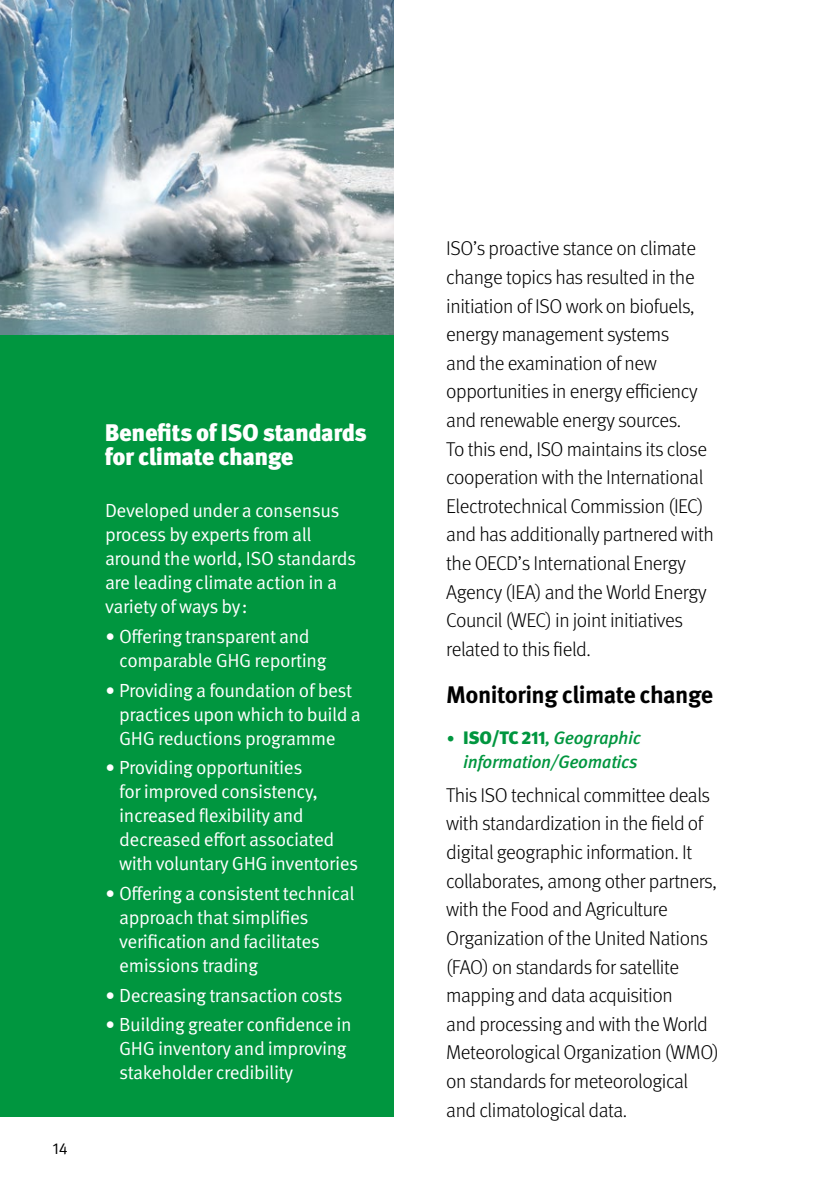
<style>
.page{position:relative;width:840px;height:1191px;background:#fff}
.page>*{position:absolute;margin:0;border:0;box-sizing:border-box;transform-origin:0 0}
.t1{font:900 24px/24px "Meta Pro";letter-spacing:-.02em;color:#fff}
.t2{font:700 24px "Meta Pro";letter-spacing:-.02em;color:#000}
.t3{font:300 20px/28.6px "Meta Pro";letter-spacing:-.02em;color:#000}
.t4{font:19px/24px "Meta Pro Norm";letter-spacing:-.02em;color:#fff}
.t5{font:italic 500 18px/24px "Meta Pro";letter-spacing:-.02em;color:#00963f;text-align:right}
.t6{font:16px "Meta Pro Norm";color:#000}
.s1{font-family:"Meta Serif Pro";font-weight:900}
.s2{font-family:"Meta Serif Pro";font-weight:900;font-style:normal;font-size:16px}
.s3{font-weight:900;font-style:normal}
</style>
<div class="page">
<div style="left:0;top:335px;width:393px;height:781px;background:#00963f"></div>
<img style="left:0;top:0;width:393px;height:335px">
<p class="t6" style="left:52px;top:1136px;width:17px">14</p>
<p class="t1" style="left:105px;top:419px;width:263px">Benefits of ISO standards for climate change</p>
<p class="t4" style="left:105px;top:497px;width:253px">Developed under a consensus process by experts from all around the world, ISO standards are leading climate action in a variety of ways by:</p>
<p class="t4" style="left:119px;top:623px;width:209px;text-indent:-14px"><span class="s1">∙</span> Offering transparent and comparable GHG reporting</p>
<p class="t4" style="left:119px;top:676px;width:243px;text-indent:-14px"><span class="s1">∙</span> Providing a foundation of best practices upon which to build a<br>GHG reductions programme</p>
<p class="t4" style="left:119px;top:754px;width:240px;text-indent:-14px"><span class="s1">∙</span> Providing opportunities<br>for improved consistency, increased flexibility and decreased effort associated with voluntary GHG inventories</p>
<p class="t4" style="left:119px;top:880px;width:237px;text-indent:-14px"><span class="s1">∙</span> Offering a consistent technical approach that simplifies verification and facilitates emissions trading</p>
<p class="t4" style="left:105px;top:979px;width:248px;line-height:29.6px"><span class="s1">∙</span> Decreasing transaction costs <span class="s1">∙</span> Building greater confidence in</p>
<p class="t4" style="left:119px;top:1035px;width:229px">GHG inventory and improving stakeholder credibility</p>
<p class="t3" style="left:446px;top:233px;width:269px">ISO’s proactive stance on climate change topics has resulted in the initiation of ISO work on biofuels, energy management systems<br>and the examination of new opportunities in energy efficiency and renewable energy sources.<br>To this end, ISO maintains its close cooperation with the International<br>Electrotechnical Commission (IEC) and has additionally partnered with the OECD’s International Energy<br>Agency (IEA) and the World Energy<br>Council (WEC) in joint initiatives related to this field.</p>
<p class="t2" style="left:446px;top:675px;width:268px">Monitoring climate change</p>
<p class="t5" style="left:446px;top:724px;width:196px"><span class="s2">∙</span> <span class="s3">ISO/TC 211</span>, Geographic information/Geomatics</p>
<p class="t3" style="left:446px;top:779px;width:274px">This ISO technical committee deals with standardization in the field of digital geographic information. It collaborates, among other partners, with the Food and Agriculture Organization of the United Nations (FAO) on standards for satellite mapping and data acquisition<br>and processing and with the World Meteorological Organization (WMO) on standards for meteorological and climatological data.</p>
</div>
